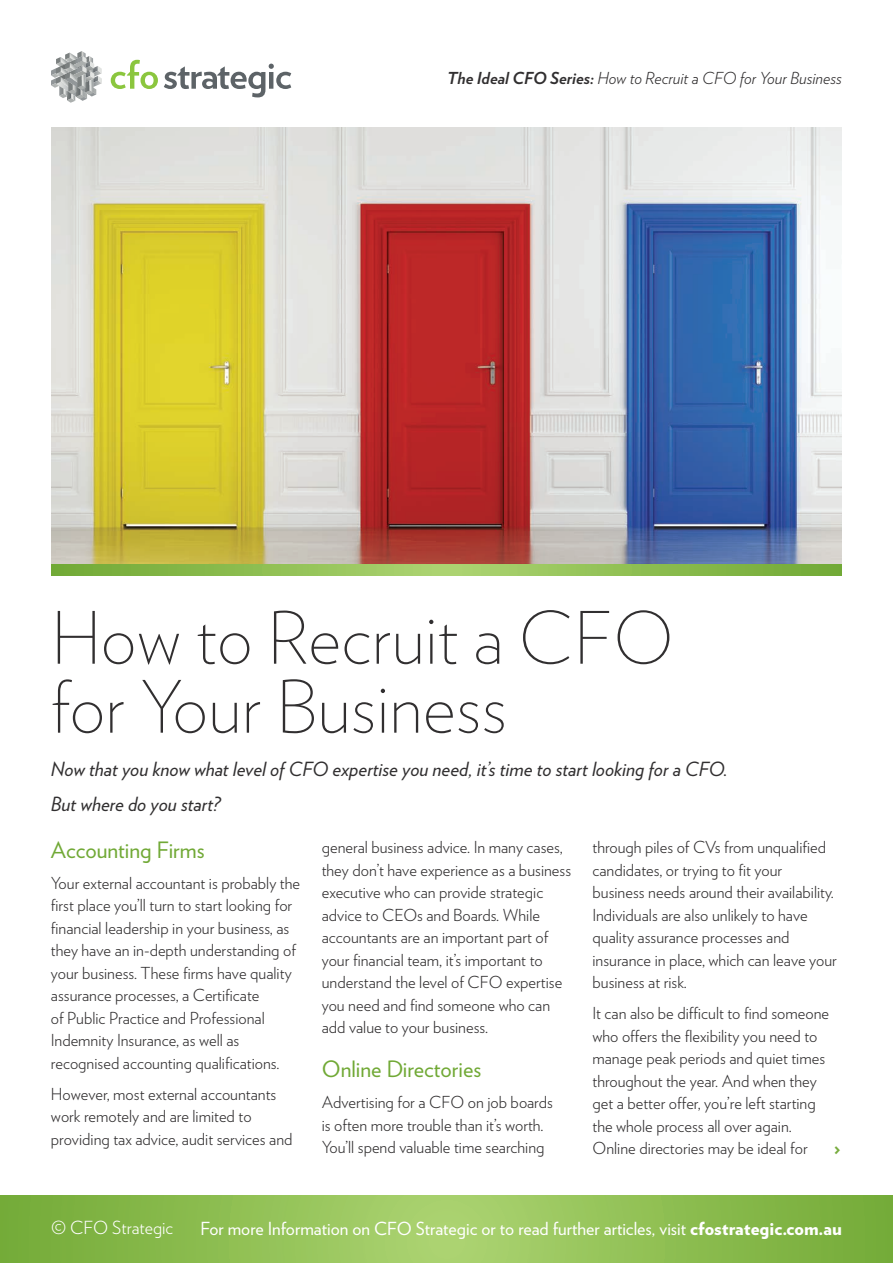
<style>
.page{position:relative;width:893px;height:1263px;background:#fff}
.page>*{position:absolute;margin:0;border:0;box-sizing:border-box;transform-origin:0 0}
.t1{font:200 72px/69px "Verlag";color:#312f30}
.t2{font:22.5px "Verlag";color:#71a936}
.t3{font:italic 19.5px/34.5px "Verlag";color:#312f30}
.t4{font:18px "Verlag";color:#fff}
.t5{font:300 18px "Verlag";color:#fff}
.t6{font:300 16.5px/22.5px "Verlag";color:#312f30}
.t7{font:italic 300 16.5px "Verlag";color:#312f30}
.t8{font:900 16.5px "Verlag";color:#78ac3e}
.s1{font-weight:700}
.s2{font-weight:900}
</style>
<div class="page">
<svg style="left:51px;top:51px;width:51px;height:52px"></svg>
<svg style="left:111px;top:60px;width:47px;height:29px"></svg>
<svg style="left:164px;top:64px;width:127px;height:33px"></svg>
<svg style="left:0;top:1195px;width:893px;height:68px;background:#8ebe53"></svg>
<svg style="left:51px;top:563px;width:791px;height:13px;background:#90ba56"></svg>
<img style="left:51px;top:128px;width:791px;height:435px">
<p class="t7" style="left:447px;top:65px;width:396px"><span class="s1">The Ideal CFO Series:</span> How to Recruit a CFO for Your Business</p>
<h1 class="t1" style="left:51px;top:599px;width:624px">How to Recruit a CFO for Your Business</h1>
<p class="t3" style="left:51px;top:751px;width:678px">Now that you know what level of CFO expertise you need, it’s time to start looking for a CFO.<br>But where do you start?</p>
<h2 class="t2" style="left:51px;top:833px;width:155px">Accounting Firms</h2>
<p class="t6" style="left:51px;top:871px;width:251px">Your external accountant is probably the first place you’ll turn to start looking for financial leadership in your business, as they have an in-depth understanding of your business. These firms have quality assurance processes, a Certificate<br>of Public Practice and Professional Indemnity Insurance, as well as recognised accounting qualifications.</p>
<p class="t6" style="left:51px;top:1082px;width:243px">However, most external accountants work remotely and are limited to providing tax advice, audit services and</p>
<p class="t6" style="left:592px;top:835px;width:246px">through piles of CVs from unqualified candidates, or trying to fit your business needs around their availability.<br>Individuals are also unlikely to have quality assurance processes and insurance in place, which can leave your business at risk.</p>
<p class="t6" style="left:592px;top:1001px;width:238px">It can also be difficult to find someone who offers the flexibility you need to manage peak periods and quiet times throughout the year. And when they get a better offer, you’re left starting the whole process all over again.<br>Online directories may be ideal for</p>
<p class="t6" style="left:322px;top:835px;width:251px">general business advice. In many cases, they don’t have experience as a business executive who can provide strategic advice to CEOs and Boards. While accountants are an important part of your financial team, it’s important to understand the level of CFO expertise you need and find someone who can add value to your business.</p>
<h2 class="t2" style="left:322px;top:1052px;width:161px">Online Directories</h2>
<p class="t6" style="left:322px;top:1090px;width:233px">Advertising for a CFO on job boards is often more trouble than it’s worth.<br>You’ll spend valuable time searching</p>
<p class="t8" style="left:834px;top:1136px;width:8px">&gt;</p>
<p class="t5" style="left:51px;top:1215px;width:124px">© CFO Strategic</p>
<p class="t4" style="left:200px;top:1215px;width:643px">For more Information on CFO Strategic or to read further articles, visit <span class="s2">cfostrategic.com.au</span></p>
</div>
